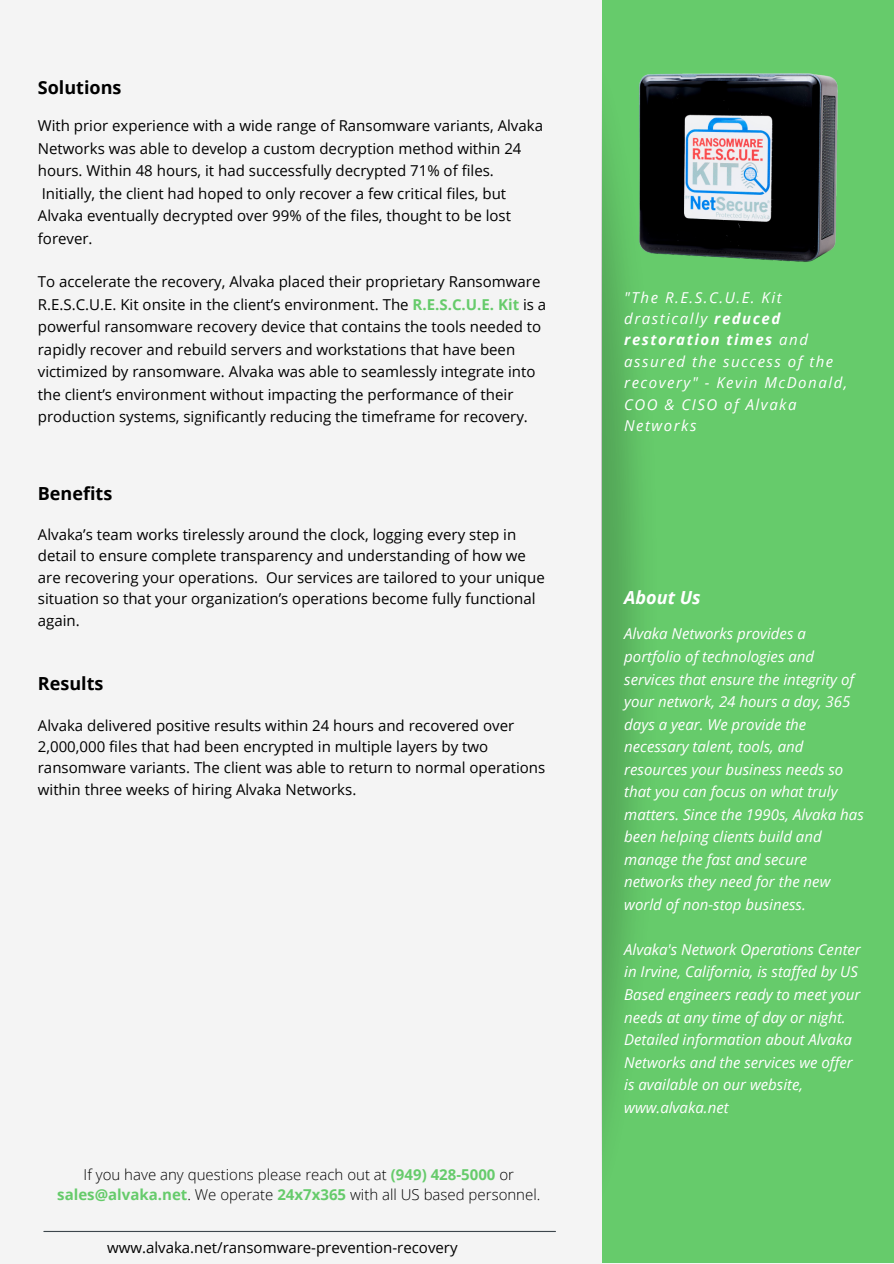
<style>
.page{position:relative;width:894px;height:1264px;background:#fff}
.page>*{position:absolute;margin:0;border:0;box-sizing:border-box;transform-origin:0 0}
.t1{font:700 18px "Open Sans";color:#000}
.t2{font:italic 700 18px "Open Sans";color:#fff}
.t3{font:15px/22.5px "Open Sans";color:#000}
.t4{font:italic 15px/22.5px "Open Sans";color:#fff}
.t5{font:italic 15px/21.5px "Open Sans";letter-spacing:.1em;color:#fff}
.t6{font:300 15px/20.2px "Open Sans";color:#000;text-align:center}
.s1{font-weight:700;color:#66cb6b}
.s2{font-weight:700}
</style>
<div class="page">
<div style="left:602px;top:0;width:291px;height:1262px;background:#66cb6b"></div>
<img style="left:601px;top:0;width:121px;height:1263px">
<div style="left:136px;top:0;width:465px;height:1263px;background:#f4f4f4"></div>
<div style="left:0;top:0;width:492px;height:1263px;background:#f4f4f4"></div>
<img style="left:635px;top:57px;width:203px;height:215px">
<hr style="left:44px;top:1230px;width:511px;height:1px;background:#3d464c">
<p class="t1" style="left:38px;top:75px;width:85px">Solutions</p>
<p class="t3" style="left:38px;top:114px;width:506px">With prior experience with a wide range of Ransomware variants, Alvaka Networks was able to develop a custom decryption method within 24 hours. Within 48 hours, it had successfully decrypted 71% of files.<br>Initially, the client had hoped to only recover a few critical files, but Alvaka eventually decrypted over 99% of the files, thought to be lost forever.</p>
<p class="t3" style="left:38px;top:270px;width:510px">To accelerate the recovery, Alvaka placed their proprietary Ransomware R.E.S.C.U.E. Kit onsite in the client’s environment. The <span class="s1">R.E.S.C.U.E. Kit</span> is a powerful ransomware recovery device that contains the tools needed to rapidly recover and rebuild servers and workstations that have been victimized by ransomware. Alvaka was able to seamlessly integrate into the client’s environment without impacting the performance of their production systems, significantly reducing the timeframe for recovery.</p>
<p class="t1" style="left:38px;top:480px;width:76px">Benefits</p>
<p class="t3" style="left:38px;top:523px;width:508px;line-height:21.5px">Alvaka’s team works tirelessly around the clock, logging every step in detail to ensure complete transparency and understanding of how we are recovering your operations. Our services are tailored to your unique situation so that your organization’s operations become fully functional again.</p>
<p class="t1" style="left:38px;top:671px;width:67px">Results</p>
<p class="t3" style="left:38px;top:714px;width:509px;line-height:21.5px">Alvaka delivered positive results within 24 hours and recovered over 2,000,000 files that had been encrypted in multiple layers by two ransomware variants. The client was able to return to normal operations within three weeks of hiring Alvaka Networks.</p>
<p class="t6" style="left:57px;top:1164px;width:484px">If you have any questions please reach out at <span class="s1">(949) 428-5000</span> or <span class="s1">sales@alvaka.net</span>. We operate <span class="s1">24x7x365</span> with all US based personnel.</p>
<p class="t3" style="left:107px;top:1235px;width:352px">www.alvaka.net/ransomware-prevention-recovery</p>
<p class="t5" style="left:624px;top:286px;width:225px">"The R.E.S.C.U.E. Kit drastically <span class="s2">reduced restoration times</span> and assured the success of the recovery" - Kevin McDonald,<br>COO &amp; CISO of Alvaka<br>Networks</p>
<p class="t2" style="left:624px;top:584px;width:78px">About Us</p>
<p class="t4" style="left:624px;top:622px;width:241px">Alvaka Networks provides a portfolio of technologies and services that ensure the integrity of your network, 24 hours a day, 365 days a year. We provide the necessary talent, tools, and resources your business needs so that you can focus on what truly matters. Since the 1990s, Alvaka has been helping clients build and manage the fast and secure networks they need for the new world of non-stop business.</p>
<p class="t4" style="left:624px;top:937px;width:238px">Alvaka's Network Operations Center in Irvine, California, is staffed by US<br>Based engineers ready to meet your needs at any time of day or night.<br>Detailed information about Alvaka<br>Networks and the services we offer is available on our website, www.alvaka.net</p>
</div>
